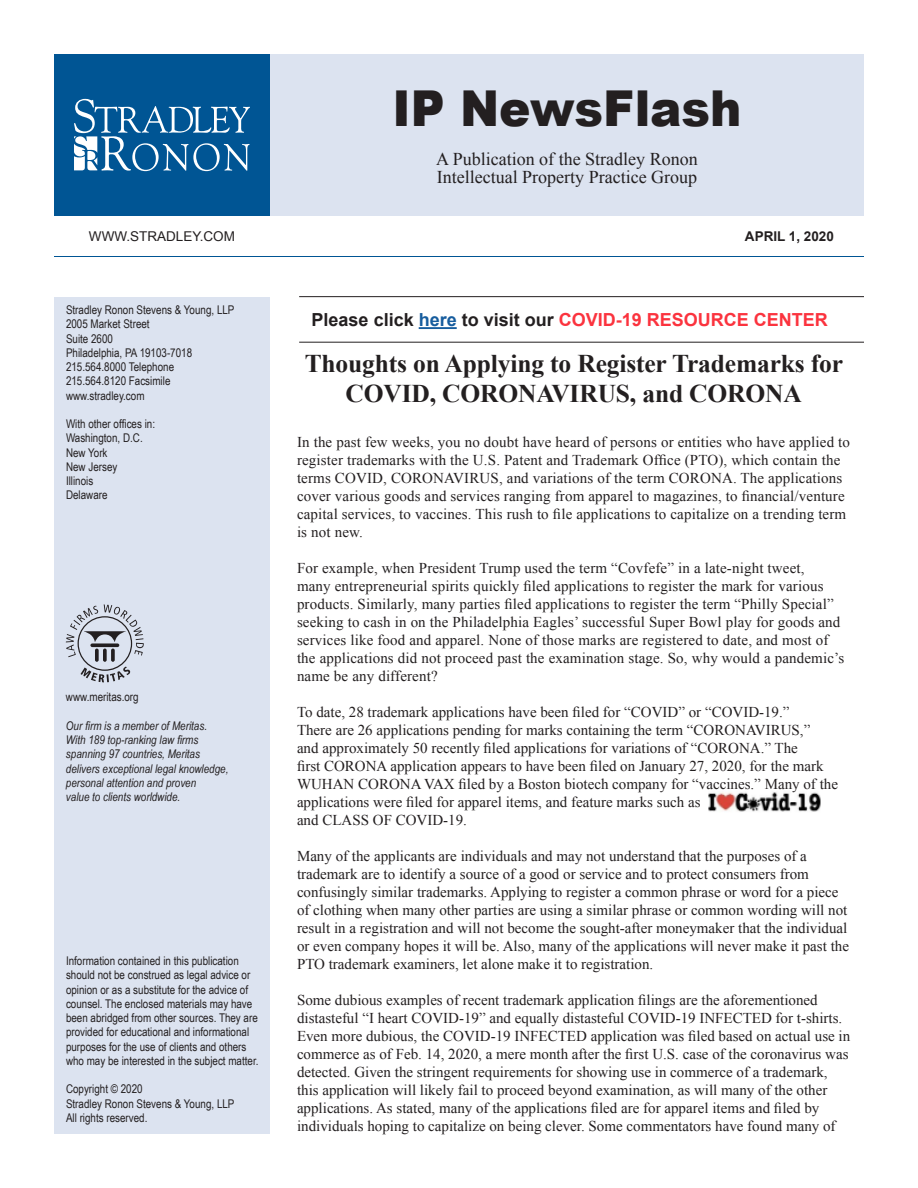
<style>
.page{position:relative;width:918px;height:1188px;background:#fff}
.page>*{position:absolute;margin:0;border:0;box-sizing:border-box;transform-origin:0 0}
.t1{font:900 49.5px "Arial";letter-spacing:-.005em;color:#231f20;scale:.95 1}
.t2{font:700 25.5px/30px "Times New Roman";letter-spacing:-.005em;color:#231f20;text-align:center}
.t3{font:18px "Times New Roman";color:#231f20}
.t4{font:700 18px "Arial";color:#fb333e}
.t5{font:15px/18px "Times New Roman";color:#231f20}
.t6{font:13.5px "Arial";color:#231f20}
.t7{font:700 13.5px "Arial";color:#231f20}
.t8{font:12px/14.2px "Arial Narrow";color:#231f20}
.t9{font:italic 12px/14.2px "Arial Narrow";color:#231f20}
.s1{color:#231f20}
.s2{color:#175d9e}
</style>
<div class="page">
<img style="left:708px;top:792px;width:113px;height:20px">
<div style="left:54px;top:54px;width:216px;height:162px;background:#005594"></div>
<svg style="left:74px;top:99px;width:176px;height:72px"></svg>
<div style="left:54px;top:297px;width:216px;height:837px;background:#dce3f0"></div>
<div style="left:270px;top:54px;width:594px;height:162px;background:#dce3f0"></div>
<hr style="left:54px;top:256px;width:810px;height:1px;background:#005594">
<svg style="left:66px;top:604px;width:78px;height:78px"></svg>
<hr style="left:299px;top:342px;width:565px;height:1px;background:#231f20">
<hr style="left:419px;top:327px;width:38px;height:2px;background:#175d9e">
<hr style="left:299px;top:296px;width:565px;height:1px;background:#231f20">
<p class="t1" style="left:393px;top:72px;width:369px">IP NewsFlash</p>
<p class="t3" style="left:436px;top:147px;width:263px">A Publication of the Stradley Ronon</p>
<p class="t3" style="left:437px;top:165px;width:262px">Intellectual Property Practice Group</p>
<p class="t6" style="left:89px;top:227px;width:148px">WWW.STRADLEY.COM</p>
<p class="t7" style="left:745px;top:227px;width:91px">APRIL 1, 2020</p>
<p class="t8" style="left:66px;top:302px;width:170px">Stradley Ronon Stevens &amp; Young, LLP</p>
<p class="t8" style="left:66px;top:317px;width:85px">2005 Market Street</p>
<p class="t8" style="left:66px;top:331px;width:49px">Suite 2600</p>
<p class="t8" style="left:66px;top:345px;width:128px">Philadelphia, PA 19103-7018</p>
<p class="t8" style="left:66px;top:359px;width:110px">215.564.8000 Telephone</p>
<p class="t8" style="left:66px;top:374px;width:106px">215.564.8120 Facsimile</p>
<p class="t8" style="left:66px;top:388px;width:80px">www.stradley.com</p>
<p class="t8" style="left:66px;top:416px;width:91px">With other offices in:</p>
<p class="t8" style="left:66px;top:431px;width:78px">Washington, D.C.</p>
<p class="t8" style="left:66px;top:445px;width:43px">New York</p>
<p class="t8" style="left:66px;top:459px;width:53px">New Jersey</p>
<p class="t8" style="left:66px;top:473px;width:29px">Illinois</p>
<p class="t8" style="left:66px;top:488px;width:43px">Delaware</p>
<p class="t8" style="left:66px;top:689px;width:74px">www.meritas.org</p>
<p class="t9" style="left:66px;top:718px;width:143px">Our firm is a member of Meritas.</p>
<p class="t9" style="left:66px;top:732px;width:164px">With 189 top-ranking law firms spanning 97 countries, Meritas delivers exceptional legal knowledge, personal attention and proven<br>value to clients worldwide.</p>
<p class="t8" style="left:66px;top:953px;width:194px">Information contained in this publication should not be construed as legal advice or opinion or as a substitute for the advice of counsel. The enclosed materials may have been abridged from other sources. They are provided for educational and informational purposes for the use of clients and others who may be interested in the subject matter.</p>
<p class="t8" style="left:66px;top:1082px;width:78px">Copyright © 2020</p>
<p class="t8" style="left:66px;top:1096px;width:170px">Stradley Ronon Stevens &amp; Young, LLP</p>
<p class="t8" style="left:66px;top:1110px;width:83px">All rights reserved.</p>
<p class="t4" style="left:312px;top:308px;width:518px"><span class="s1">Please click</span> <span class="s2">here</span> <span class="s1">to visit our</span> COVID-19 RESOURCE CENTER</p>
<p class="t2" style="left:305px;top:348px;width:540px">Thoughts on Applying to Register Trademarks for<br>COVID, CORONAVIRUS, and CORONA</p>
<p class="t5" style="left:297px;top:433px;width:555px">In the past few weeks, you no doubt have heard of persons or entities who have applied to register trademarks with the U.S. Patent and Trademark Office (PTO), which contain the terms COVID, CORONAVIRUS, and variations of the term CORONA. The applications cover various goods and services ranging from apparel to magazines, to financial/venture capital services, to vaccines. This rush to file applications to capitalize on a trending term is not new.</p>
<p class="t5" style="left:297px;top:559px;width:549px">For example, when President Trump used the term “Covfefe” in a late-night tweet,<br>many entrepreneurial spirits quickly filed applications to register the mark for various products. Similarly, many parties filed applications to register the term “Philly Special” seeking to cash in on the Philadelphia Eagles’ successful Super Bowl play for goods and services like food and apparel. None of those marks are registered to date, and most of the applications did not proceed past the examination stage. So, why would a pandemic’s name be any different?</p>
<p class="t5" style="left:297px;top:703px;width:543px">To date, 28 trademark applications have been filed for “COVID” or “COVID-19.”<br>There are 26 applications pending for marks containing the term “CORONAVIRUS,”<br>and approximately 50 recently filed applications for variations of “CORONA.” The<br>first CORONA application appears to have been filed on January 27, 2020, for the mark WUHAN CORONA VAX filed by a Boston biotech company for “vaccines.” Many of the applications were filed for apparel items, and feature marks such as</p>
<p class="t5" style="left:297px;top:811px;width:171px">and CLASS OF COVID-19.</p>
<p class="t5" style="left:297px;top:847px;width:554px">Many of the applicants are individuals and may not understand that the purposes of a trademark are to identify a source of a good or service and to protect consumers from confusingly similar trademarks. Applying to register a common phrase or word for a piece of clothing when many other parties are using a similar phrase or common wording will not result in a registration and will not become the sought-after moneymaker that the individual or even company hopes it will be. Also, many of the applications will never make it past the PTO trademark examiners, let alone make it to registration.</p>
<p class="t5" style="left:297px;top:991px;width:555px">Some dubious examples of recent trademark application filings are the aforementioned distasteful “I heart COVID-19” and equally distasteful COVID-19 INFECTED for t-shirts.<br>Even more dubious, the COVID-19 INFECTED application was filed based on actual use in commerce as of Feb. 14, 2020, a mere month after the first U.S. case of the coronavirus was detected. Given the stringent requirements for showing use in commerce of a trademark, this application will likely fail to proceed beyond examination, as will many of the other applications. As stated, many of the applications filed are for apparel items and filed by individuals hoping to capitalize on being clever. Some commentators have found many of</p>
</div>
